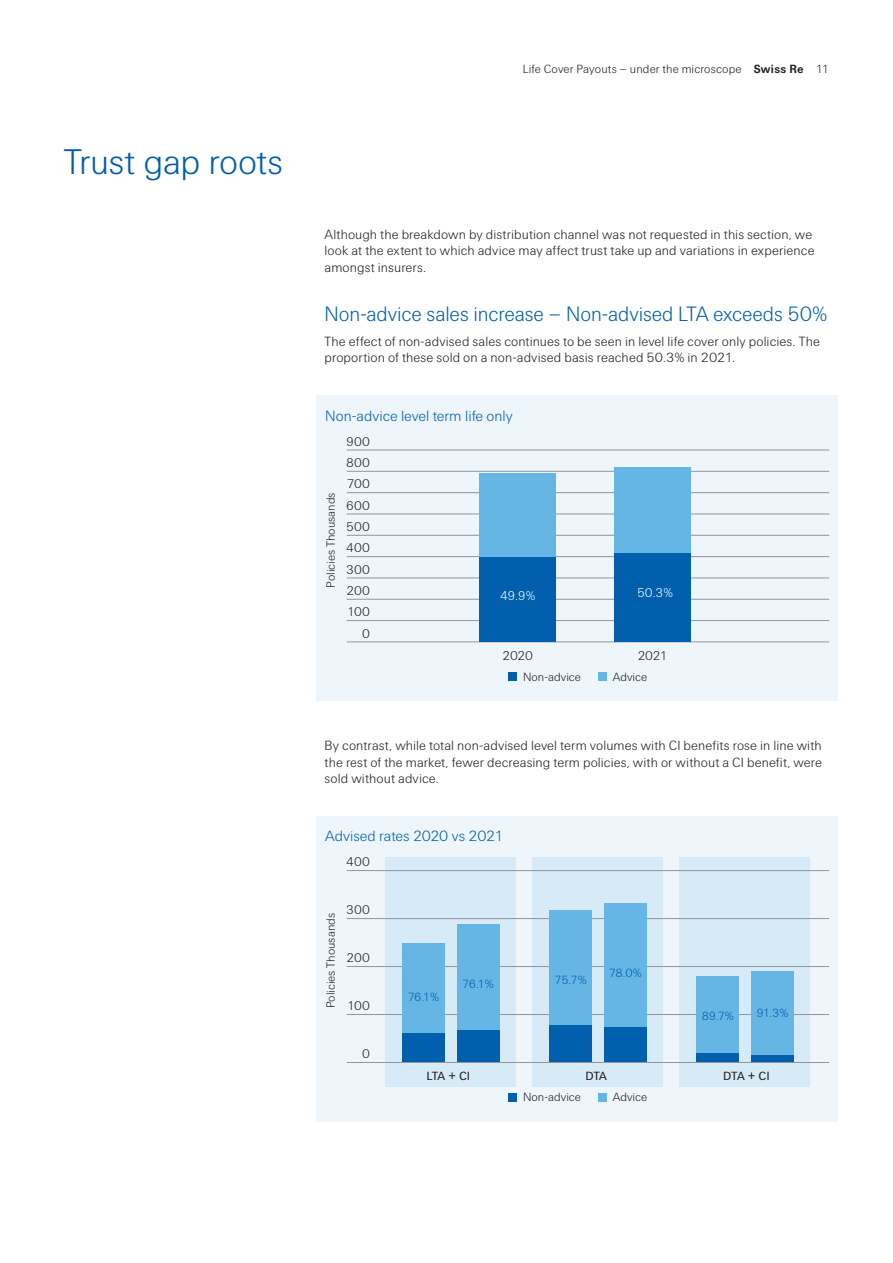
<style>
.page{position:relative;width:893px;height:1263px;background:#fff}
.page>*{position:absolute;margin:0;border:0;box-sizing:border-box;transform-origin:0 0}
.t1{font:300 36px "Swiss Re Sans OT";letter-spacing:-.01em;color:#015fae}
.t2{font:300 21px "Swiss Re Sans OT";letter-spacing:-.005em;color:#015fae}
.t3{font:300 15px "Swiss Re Sans OT";color:#015fae}
.t4{font:300 13.5px/16.5px "Swiss Re Sans OT";letter-spacing:.005em;color:#231f20}
.t5{font:300 12.9px/21.3px "Swiss Re Sans OT";color:#231f20;text-align:right}
.t6{font:300 12.9px "Swiss Re Sans OT";color:#fff}
.t7{font:300 12px "Swiss Re Sans OT";color:#231f20}
.t8{font:300 12px "Swiss Re Sans OT";letter-spacing:-.055em;color:#015fae}
.t9{font:12px "Swiss Re Sans OT";letter-spacing:-.05em;color:#231f20}
.s1{font-weight:700}
</style>
<div class="page">
<div style="left:316px;top:395px;width:522px;height:306px;background:#eef6fc"></div>
<hr style="left:347px;top:450px;width:482px;height:1px;background:#939598">
<hr style="left:347px;top:471px;width:482px;height:1px;background:#939598">
<hr style="left:347px;top:492px;width:482px;height:1px;background:#939598">
<hr style="left:347px;top:514px;width:482px;height:1px;background:#939598">
<hr style="left:347px;top:535px;width:482px;height:1px;background:#939598">
<hr style="left:347px;top:556px;width:482px;height:1px;background:#939598">
<hr style="left:347px;top:578px;width:482px;height:1px;background:#939598">
<hr style="left:347px;top:599px;width:482px;height:1px;background:#939598">
<hr style="left:347px;top:620px;width:482px;height:1px;background:#939598">
<hr style="left:347px;top:642px;width:482px;height:1px;background:#939598">
<div style="left:479px;top:557px;width:77px;height:85px;background:#015fae"></div>
<div style="left:479px;top:473px;width:77px;height:84px;background:#66b6e5"></div>
<div style="left:614px;top:552px;width:77px;height:90px;background:#015fae"></div>
<div style="left:614px;top:467px;width:77px;height:85px;background:#66b6e5"></div>
<div style="left:508px;top:672px;width:9px;height:9px;background:#015fae"></div>
<div style="left:598px;top:672px;width:9px;height:9px;background:#66b6e5"></div>
<div style="left:316px;top:816px;width:522px;height:305px;background:#eef6fc"></div>
<div style="left:385px;top:857px;width:130px;height:229px;background:#d7eaf7"></div>
<div style="left:679px;top:857px;width:131px;height:229px;background:#d7eaf7"></div>
<div style="left:532px;top:857px;width:130px;height:229px;background:#d7eaf7"></div>
<hr style="left:347px;top:870px;width:482px;height:1px;background:#939598">
<hr style="left:347px;top:918px;width:482px;height:1px;background:#939598">
<hr style="left:347px;top:966px;width:482px;height:1px;background:#939598">
<hr style="left:347px;top:1014px;width:482px;height:1px;background:#939598">
<div style="left:697px;top:1053px;width:42px;height:9px;background:#015fae"></div>
<div style="left:697px;top:976px;width:42px;height:77px;background:#66b6e5"></div>
<div style="left:751px;top:1054px;width:43px;height:8px;background:#015fae"></div>
<div style="left:751px;top:971px;width:43px;height:83px;background:#66b6e5"></div>
<div style="left:549px;top:1025px;width:43px;height:37px;background:#015fae"></div>
<div style="left:549px;top:911px;width:43px;height:114px;background:#66b6e5"></div>
<div style="left:604px;top:1027px;width:42px;height:35px;background:#015fae"></div>
<div style="left:604px;top:903px;width:42px;height:124px;background:#66b6e5"></div>
<div style="left:402px;top:1033px;width:43px;height:29px;background:#015fae"></div>
<div style="left:402px;top:943px;width:43px;height:90px;background:#66b6e5"></div>
<div style="left:457px;top:1029px;width:42px;height:33px;background:#015fae"></div>
<div style="left:457px;top:924px;width:42px;height:105px;background:#66b6e5"></div>
<hr style="left:347px;top:1062px;width:482px;height:1px;background:#939598">
<div style="left:508px;top:1093px;width:9px;height:8px;background:#015fae"></div>
<div style="left:598px;top:1093px;width:9px;height:8px;background:#66b6e5"></div>
<h1 class="t1" style="left:64px;top:142px;width:221px">Trust gap roots</h1>
<p class="t7" style="left:523px;top:62px;width:308px">Life Cover Payouts – under the microscope <span class="s1">Swiss Re</span> 11</p>
<p class="t4" style="left:325px;top:226px;width:491px">Although the breakdown by distribution channel was not requested in this section, we look at the extent to which advice may affect trust take up and variations in experience amongst insurers.</p>
<h2 class="t2" style="left:325px;top:302px;width:504px">Non-advice sales increase – Non-advised LTA exceeds 50%</h2>
<p class="t4" style="left:325px;top:333px;width:497px">The effect of non-advised sales continues to be seen in level life cover only policies. The proportion of these sold on a non-advised basis reached 50.3% in 2021.</p>
<p class="t3" style="left:325px;top:407px;width:189px">Non-advice level term life only</p>
<p class="t7" style="left:324px;top:588px;width:97px;rotate:-90deg">Policies Thousands</p>
<p class="t5" style="left:346px;top:431px;width:25px">900<br>800<br>700<br>600<br>500<br>400<br>300<br>200<br>100<br>0</p>
<p class="t6" style="left:500px;top:588px;width:37px">49.9%</p>
<p class="t6" style="left:637px;top:585px;width:37px">50.3%</p>
<p class="t5" style="left:503px;top:645px;width:32px">2020</p>
<p class="t7" style="left:523px;top:670px;width:59px">Non-advice</p>
<p class="t5" style="left:638px;top:645px;width:31px">2021</p>
<p class="t7" style="left:613px;top:670px;width:36px">Advice</p>
<p class="t4" style="left:325px;top:737px;width:499px;text-align:justify">By contrast, while total non-advised level term volumes with CI benefits rose in line with the rest of the market, fewer decreasing term policies, with or without a CI benefit, were sold without advice.</p>
<p class="t3" style="left:325px;top:827px;width:180px">Advised rates 2020 vs 2021</p>
<p class="t7" style="left:324px;top:1008px;width:97px;rotate:-90deg">Policies Thousands</p>
<p class="t5" style="left:346px;top:851px;width:25px">400</p>
<p class="t5" style="left:346px;top:899px;width:25px">300</p>
<p class="t5" style="left:347px;top:947px;width:25px">200</p>
<p class="t5" style="left:347px;top:995px;width:24px">100</p>
<p class="t5" style="left:362px;top:1043px;width:9px">0</p>
<p class="t8" style="left:408px;top:990px;width:33px">76.1%</p>
<p class="t8" style="left:462px;top:977px;width:33px">76.1%</p>
<p class="t9" style="left:427px;top:1069px;width:45px">LTA + CI</p>
<p class="t8" style="left:555px;top:973px;width:34px">75.7%</p>
<p class="t8" style="left:609px;top:965px;width:35px">78.0%</p>
<p class="t8" style="left:702px;top:1009px;width:34px">89.7%</p>
<p class="t8" style="left:756px;top:1006px;width:33px">91.3%</p>
<p class="t9" style="left:585px;top:1069px;width:23px">DTA</p>
<p class="t9" style="left:723px;top:1069px;width:48px">DTA + CI</p>
<p class="t7" style="left:523px;top:1090px;width:59px">Non-advice</p>
<p class="t7" style="left:613px;top:1090px;width:36px">Advice</p>
</div>
